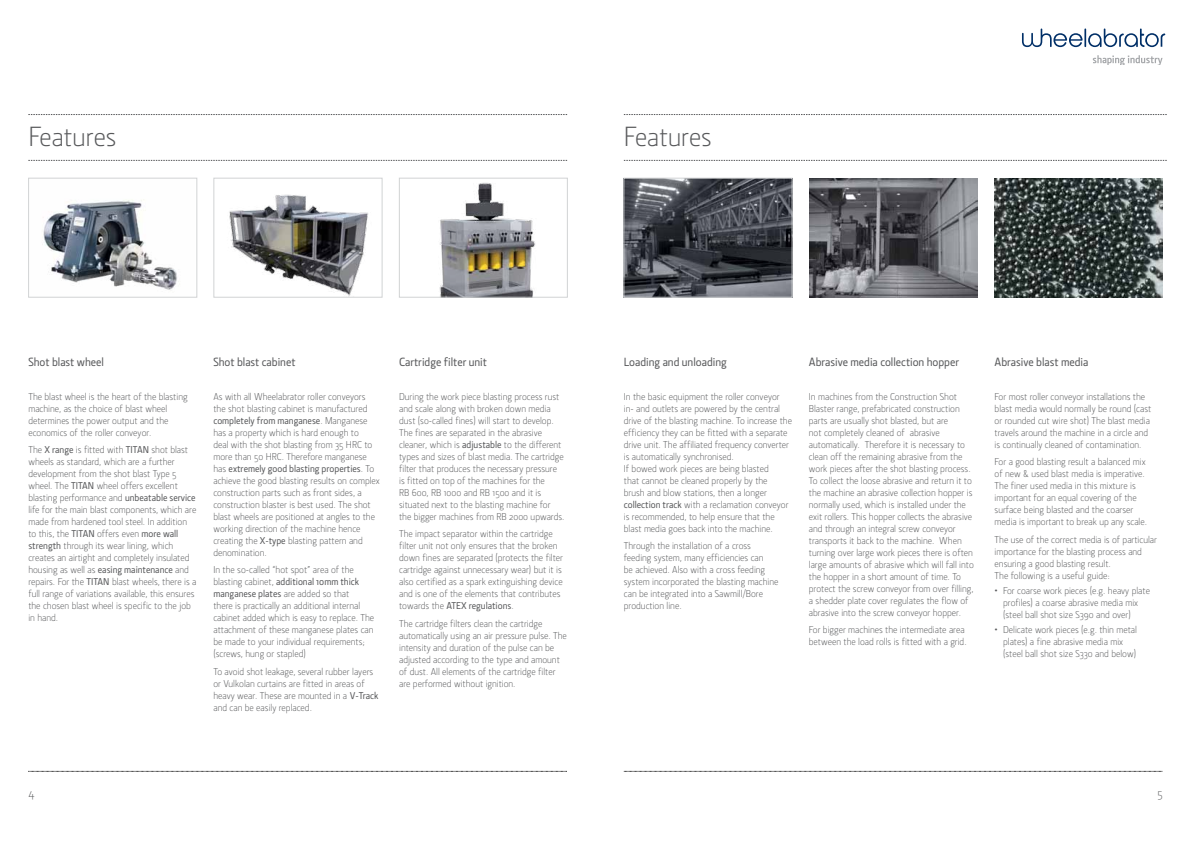
<style>
.page{position:relative;width:1191px;height:842px;background:#fff}
.page>*{position:absolute;margin:0;border:0;box-sizing:border-box;transform-origin:0 0}
.t1{font:300 28px "Section";color:#58595b}
.t2{font:500 12px "Section";color:#58595b}
.t3{font:300 12px "Section";color:#58595b}
.t4{font:300 10px/12px "Section";color:#58595b}
.s1{font-weight:500}
</style>
<div class="page">
<svg style="left:28px;top:114px;width:539px;height:1px"></svg>
<svg style="left:28px;top:160px;width:539px;height:1px"></svg>
<svg style="left:28px;top:771px;width:539px;height:1px"></svg>
<img style="left:43px;top:199px;width:134px;height:91px">
<div style="left:28px;top:178px;width:169px;height:119px;border:1px solid #d1d3d4"></div>
<img style="left:229px;top:195px;width:139px;height:100px">
<div style="left:214px;top:178px;width:168px;height:119px;border:1px solid #d1d3d4"></div>
<img style="left:439px;top:183px;width:97px;height:112px">
<div style="left:399px;top:178px;width:168px;height:119px;border:1px solid #d1d3d4"></div>
<svg style="left:1022px;top:29px;width:143px;height:18px"></svg>
<svg style="left:1092px;top:55px;width:70px;height:10px"></svg>
<svg style="left:624px;top:771px;width:538px;height:1px"></svg>
<svg style="left:624px;top:114px;width:542px;height:1px"></svg>
<svg style="left:624px;top:160px;width:542px;height:1px"></svg>
<img style="left:625px;top:180px;width:165px;height:115px">
<div style="left:623px;top:178px;width:169px;height:119px;border:1px solid #d1d3d4"></div>
<img style="left:809px;top:178px;width:168px;height:119px">
<img style="left:994px;top:178px;width:168px;height:119px">
<h1 class="t1" style="left:28px;top:121px;width:89px">Features</h1>
<h1 class="t1" style="left:624px;top:121px;width:89px">Features</h1>
<p class="t2" style="left:28px;top:355px;width:77px">Shot blast wheel</p>
<p class="t2" style="left:213px;top:355px;width:84px">Shot blast cabinet</p>
<p class="t2" style="left:399px;top:355px;width:89px">Cartridge filter unit</p>
<p class="t4" style="left:28px;top:390px;width:161px">The blast wheel is the heart of the blasting machine, as the choice of blast wheel determines the power output and the economics of the roller conveyor.</p>
<p class="t4" style="left:28px;top:444px;width:170px">The <span class="s1">X range</span> is fitted with <span class="s1">TITAN</span> shot blast wheels as standard, which are a further development from the shot blast Type 5 wheel. The <span class="s1">TITAN</span> wheel offers excellent blasting performance and <span class="s1">unbeatable service </span>life for the main blast components, which are made from hardened tool steel. In addition to this, the <span class="s1">TITAN</span> offers even <span class="s1">more wall strength</span> through its wear lining, which creates an airtight and completely insulated housing as well as <span class="s1">easing maintenance</span> and repairs. For the <span class="s1">TITAN</span> blast wheels, there is a full range of variations available, this ensures the chosen blast wheel is specific to the job in hand.</p>
<p class="t4" style="left:213px;top:390px;width:168px">As with all Wheelabrator roller conveyors the shot blasting cabinet is manufactured <span class="s1">completely from manganese</span>. Manganese has a property which is hard enough to<br>deal with the shot blasting from 35 HRC to more than 50 HRC. Therefore manganese has <span class="s1">extremely good blasting properties</span>. To achieve the good blasting results on complex construction parts such as front sides, a construction blaster is best used. The shot blast wheels are positioned at angles to the working direction of the machine hence creating the <span class="s1">X-type</span> blasting pattern and denomination.</p>
<p class="t4" style="left:213px;top:564px;width:162px">In the so-called “hot spot” area of the blasting cabinet, <span class="s1">additional 10mm thick manganese plates</span> are added so that<br>there is practically an additional internal cabinet added which is easy to replace. The attachment of these manganese plates can be made to your individual requirements; (screws, hung or stapled)</p>
<p class="t4" style="left:213px;top:666px;width:166px">To avoid shot leakage, several rubber layers or Vulkolan curtains are fitted in areas of heavy wear. These are mounted in a <span class="s1">V-Track </span>and can be easily replaced.</p>
<p class="t4" style="left:399px;top:390px;width:167px">During the work piece blasting process rust and scale along with broken down media dust (so-called fines) will start to develop.<br>The fines are separated in the abrasive cleaner, which is <span class="s1">adjustable</span> to the different types and sizes of blast media. The cartridge filter that produces the necessary pressure is fitted on top of the machines for the<br>RB 600, RB 1000 and RB 1500 and it is situated next to the blasting machine for the bigger machines from RB 2000 upwards.</p>
<p class="t4" style="left:399px;top:528px;width:165px">The impact separator within the cartridge filter unit not only ensures that the broken down fines are separated (protects the filter cartridge against unnecessary wear) but it is also certified as a spark extinguishing device and is one of the elements that contributes towards the <span class="s1">ATEX regulations</span>.</p>
<p class="t4" style="left:399px;top:618px;width:169px">The cartridge filters clean the cartridge automatically using an air pressure pulse. The intensity and duration of the pulse can be adjusted according to the type and amount of dust. All elements of the cartridge filter are performed without ignition.</p>
<p class="t2" style="left:624px;top:355px;width:104px">Loading and unloading</p>
<p class="t2" style="left:809px;top:355px;width:152px">Abrasive media collection hopper</p>
<p class="t2" style="left:994px;top:355px;width:95px">Abrasive blast media</p>
<p class="t4" style="left:624px;top:390px;width:170px">In the basic equipment the roller conveyor in- and outlets are powered by the central drive of the blasting machine. To increase the efficiency they can be fitted with a separate drive unit. The affiliated frequency converter is automatically synchronised.<br>If bowed work pieces are being blasted<br>that cannot be cleaned properly by the<br>brush and blow stations, then a longer <span class="s1">collection track</span> with a reclamation conveyor is recommended, to help ensure that the blast media goes back into the machine.</p>
<p class="t4" style="left:624px;top:540px;width:156px">Through the installation of a cross feeding system, many efficiencies can<br>be achieved. Also with a cross feeding system incorporated the blasting machine can be integrated into a Sawmill/Bore production line.</p>
<p class="t4" style="left:809px;top:390px;width:166px">In machines from the Construction Shot Blaster range, prefabricated construction parts are usually shot blasted, but are<br>not completely cleaned of abrasive automatically. Therefore it is necessary to clean off the remaining abrasive from the work pieces after the shot blasting process.<br>To collect the loose abrasive and return it to the machine an abrasive collection hopper is normally used, which is installed under the exit rollers. This hopper collects the abrasive and through an integral screw conveyor transports it back to the machine. When turning over large work pieces there is often large amounts of abrasive which will fall into the hopper in a short amount of time. To protect the screw conveyor from over filling, a shedder plate cover regulates the flow of abrasive into the screw conveyor hopper.</p>
<p class="t4" style="left:809px;top:624px;width:159px">For bigger machines the intermediate area between the load rolls is fitted with a grid.</p>
<p class="t4" style="left:994px;top:390px;width:158px">For most roller conveyor installations the blast media would normally be round (cast or rounded cut wire shot) The blast media travels around the machine in a circle and is continually cleaned of contamination.</p>
<p class="t4" style="left:994px;top:456px;width:154px">For a good blasting result a balanced mix of new &amp; used blast media is imperative.<br>The finer used media in this mixture is important for an equal covering of the surface being blasted and the coarser media is important to break up any scale.</p>
<p class="t4" style="left:994px;top:534px;width:164px">The use of the correct media is of particular importance for the blasting process and ensuring a good blasting result.<br>The following is a useful guide:</p>
<p class="t4" style="left:1003px;top:584px;width:148px;text-indent:-8px">• For coarse work pieces (e.g. heavy plate profiles) a coarse abrasive media mix (steel ball shot size S390 and over)</p>
<p class="t4" style="left:1003px;top:623px;width:135px;text-indent:-8px">• Delicate work pieces (e.g. thin metal plates) a fine abrasive media mix (steel ball shot size S330 and below)</p>
<p class="t3" style="left:28px;top:787px;width:7px">4</p>
<p class="t3" style="left:1157px;top:787px;width:7px">5</p>
</div>
